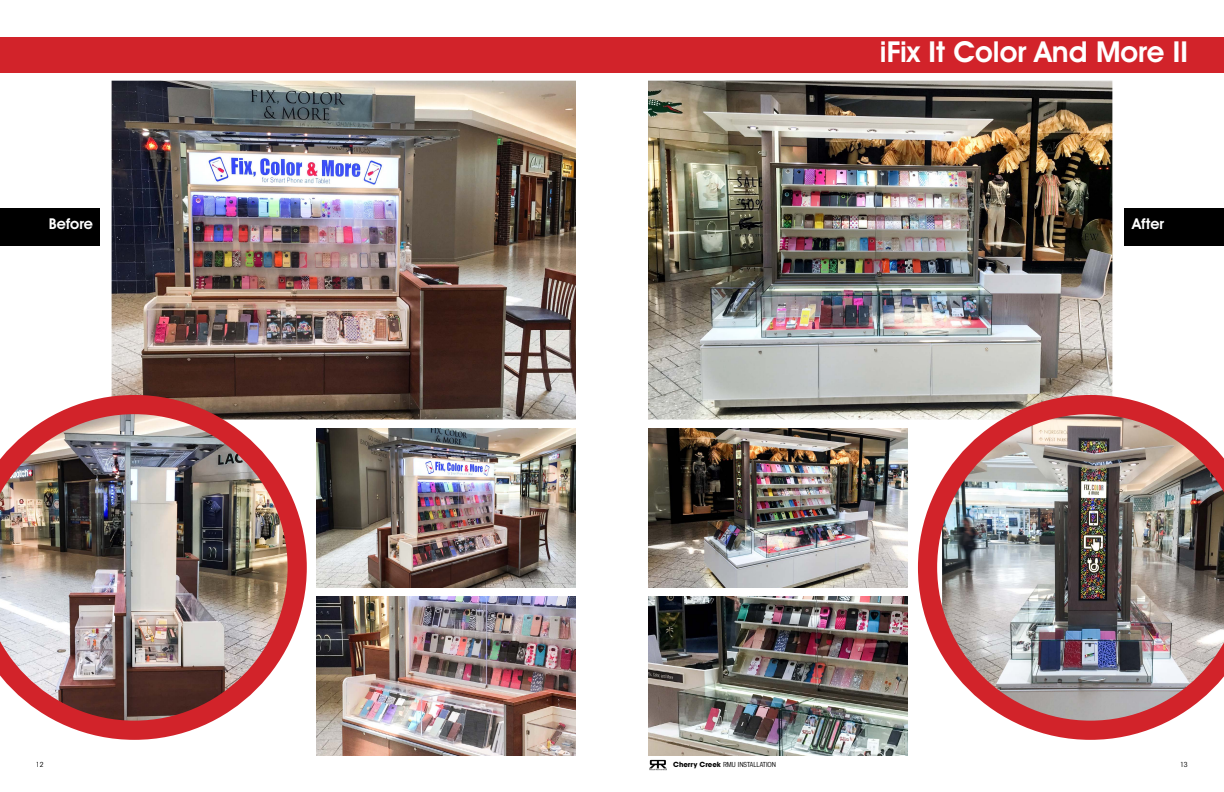
<style>
.page{position:relative;width:1224px;height:792px;background:#fff}
.page>*{position:absolute;margin:0;border:0;box-sizing:border-box;transform-origin:0 0}
.t1{font:600 29px "Avant Garde IT Cby BT";color:#fff}
.t2{font:600 15px "Avant Garde IT Cby BT";color:#fff}
.t3{font:condensed 7px "Avant Garde";color:#000}
.s1{font-weight:700;font-stretch:normal}
</style>
<div class="page">
<img style="left:649px;top:759px;width:18px;height:12px">
<div style="left:0;top:37px;width:1224px;height:36px;background:#d2232a"></div>
<img style="left:112px;top:81px;width:464px;height:339px">
<img style="left:648px;top:81px;width:464px;height:339px">
<img style="left:316px;top:429px;width:260px;height:159px">
<img style="left:648px;top:429px;width:260px;height:159px">
<img style="left:316px;top:597px;width:260px;height:159px">
<img style="left:648px;top:597px;width:260px;height:159px">
<img style="left:0;top:395px;width:307px;height:345px">
<img style="left:918px;top:395px;width:306px;height:345px">
<div style="left:0;top:208px;width:99px;height:38px;background:#000"></div>
<div style="left:1125px;top:208px;width:99px;height:38px;background:#000"></div>
<h1 class="t1" style="left:880px;top:35px;width:310px">iFix It Color And More II</h1>
<h2 class="t2" style="left:49px;top:215px;width:45px">Before</h2>
<h2 class="t2" style="left:1132px;top:215px;width:33px">After</h2>
<p class="t3" style="left:36px;top:760px;width:9px">12</p>
<p class="t3" style="left:673px;top:760px;width:104px"><span class="s1">Cherry Creek</span> RMU INSTALLATION</p>
<p class="t3" style="left:1180px;top:760px;width:9px">13</p>
</div>
